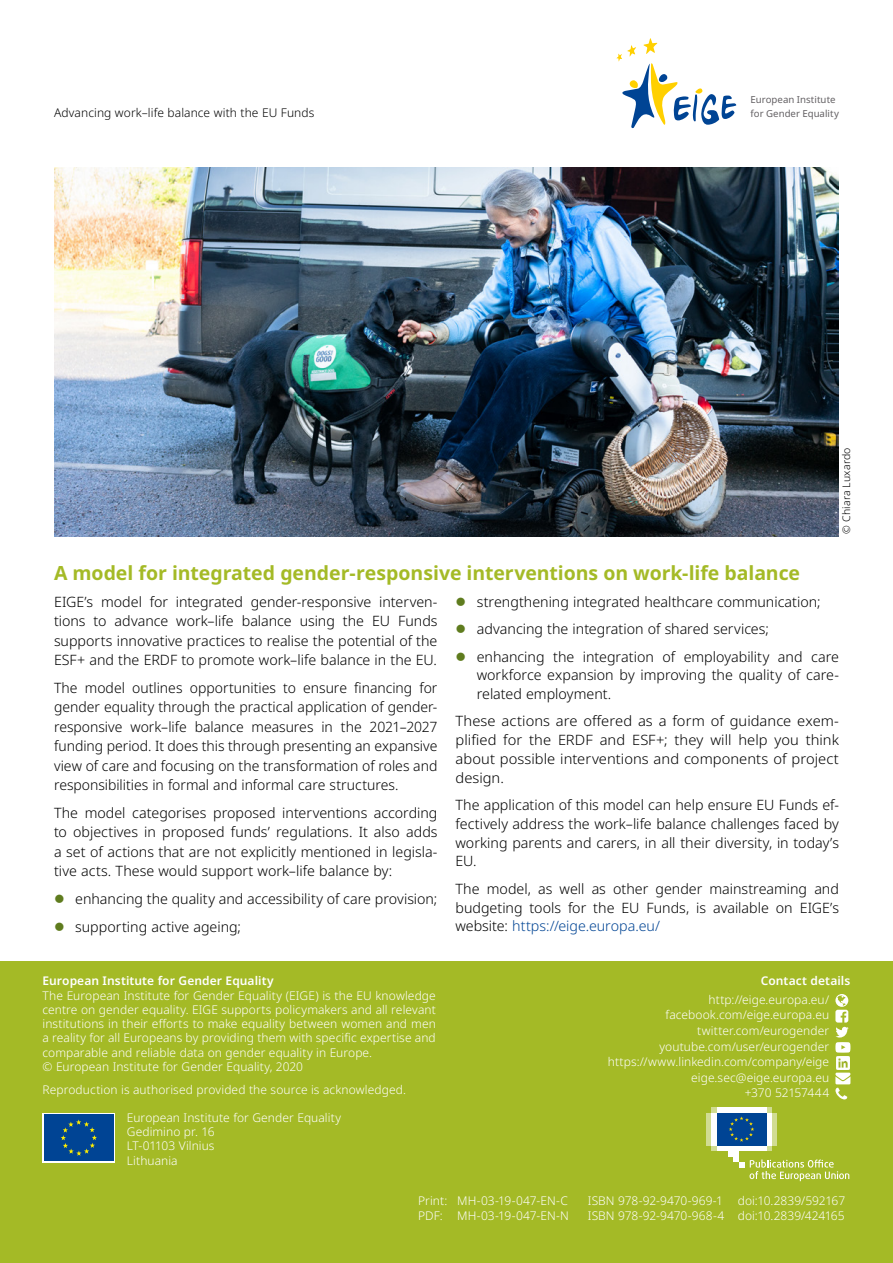
<style>
.page{position:relative;width:893px;height:1263px;background:#fff}
.page>*{position:absolute;margin:0;border:0;box-sizing:border-box;transform-origin:0 0}
.Subtitle{font:700 19.5px "Noto Sans";letter-spacing:-.005em;color:#a4ba26}
.Body_text{font:300 14.25px/19.4px "Noto Sans";color:#000;text-align:justify}
.Body_text_intro{font:300 12px/14.2px "Noto Sans";letter-spacing:.005em;color:#fff;text-align:justify}
.Body_text_intro-2{font:600 12px "Noto Sans";letter-spacing:.005em;color:#fff}
.t1{font:300 12px "Noto Sans";letter-spacing:.005em;color:#000}
.Body_text_intro-3{font:300 10.5px "Noto Sans";letter-spacing:.01em;color:#000}
.t2{font:9.6px/13.8px "Noto Sans";color:#646164}
.s1{color:#5f7c1e}
.s2{color:#004494}
</style>
<div class="page">
<svg style="left:617px;top:38px;width:119px;height:90px"></svg>
<div style="left:0;top:961px;width:893px;height:302px;background:#a4ba26"></div>
<div style="left:43px;top:1113px;width:72px;height:49px;background:#fff"></div>
<div style="left:44px;top:1114px;width:70px;height:47px;background:#004494"></div>
<svg style="left:61px;top:1119px;width:36px;height:37px"></svg>
<svg style="left:711px;top:1145px;width:61px;height:6px"></svg>
<svg style="left:711px;top:1107px;width:61px;height:6px"></svg>
<div style="left:717px;top:1107px;width:49px;height:6px;background:#fff"></div>
<div style="left:717px;top:1145px;width:49px;height:6px;background:#fff"></div>
<div style="left:766px;top:1113px;width:6px;height:32px;background:#fff"></div>
<div style="left:772px;top:1113px;width:5px;height:32px;background:#d1dc92"></div>
<div style="left:711px;top:1113px;width:6px;height:32px;background:#fff"></div>
<div style="left:706px;top:1113px;width:5px;height:32px;background:#d1dc92"></div>
<div style="left:728px;top:1145px;width:11px;height:11px;background:#fff"></div>
<div style="left:733px;top:1145px;width:6px;height:17px;background:#fff"></div>
<div style="left:717px;top:1113px;width:49px;height:32px;background:#004494"></div>
<svg style="left:729px;top:1116px;width:25px;height:26px"></svg>
<svg style="left:739px;top:1159px;width:110px;height:22px"></svg>
<svg style="left:835px;top:994px;width:15px;height:105px"></svg>
<img style="left:54px;top:168px;width:785px;height:369px">
<p class="t1" style="left:54px;top:105px;width:262px">Advancing work–life balance with the EU Funds</p>
<p class="t2" style="left:751px;top:93px;width:90px">European Institute for Gender Equality</p>
<p class="Body_text_intro-3" style="left:839px;top:533px;width:87px;rotate:-90deg">© Chiara Luxardo</p>
<p class="Subtitle" style="left:54px;top:559px;width:748px">A model for integrated gender-responsive interventions on work-life balance</p>
<p class="Body_text" style="left:54px;top:592px;width:385px">EIGE’s model for integrated gender-responsive interven&shy;tions to advance work–life balance using the EU Funds supports innovative practices to realise the potential of the ESF+ and the ERDF to promote work–life balance in the EU.</p>
<p class="Body_text" style="left:54px;top:678px;width:385px">The model outlines opportunities to ensure financing for gender equality through the practical application of gender&shy;responsive work–life balance measures in the 2021–2027 funding period. It does this through presenting an expansive view of care and focusing on the transformation of roles and responsibilities in formal and informal care structures.</p>
<p class="Body_text" style="left:54px;top:803px;width:385px">The model categorises proposed interventions according to objectives in proposed funds’ regulations. It also adds a set of actions that are not explicitly mentioned in legisla&shy;tive acts. These would support work–life balance by:</p>
<p class="Body_text" style="left:54px;top:889px;width:385px"><span class="s1">●</span> enhancing the quality and accessibility of care provision;</p>
<p class="Body_text" style="left:54px;top:917px;width:189px"><span class="s1">●</span> supporting active ageing;</p>
<p class="Body_text" style="left:455px;top:592px;width:367px"><span class="s1">●</span> strengthening integrated healthcare communication;</p>
<p class="Body_text" style="left:455px;top:620px;width:315px"><span class="s1">●</span> advancing the integration of shared services;</p>
<p class="Body_text" style="left:477px;top:647px;width:364px;line-height:18.8px;text-indent:-21px"><span class="s1">●</span> enhancing the integration of employability and care workforce expansion by improving the quality of care&shy;related employment.</p>
<p class="Body_text" style="left:455px;top:712px;width:385px;line-height:18.8px">These actions are offered as a form of guidance exem&shy;plified for the ERDF and ESF+; they will help you think about possible interventions and components of project design.</p>
<p class="Body_text" style="left:455px;top:796px;width:385px;line-height:18.8px">The application of this model can help ensure EU Funds ef&shy;fectively address the work–life balance challenges faced by working parents and carers, in all their diversity, in today’s EU.</p>
<p class="Body_text" style="left:455px;top:879px;width:385px;line-height:18.8px">The model, as well as other gender mainstreaming and budgeting tools for the EU Funds, is available on EIGE’s website: <span class="s2">https://eige.europa.eu/</span></p>
<p class="Body_text_intro-2" style="left:43px;top:972px;width:233px">European Institute for Gender Equality</p>
<p class="Body_text_intro" style="left:43px;top:988px;width:395px">The European Institute for Gender Equality (EIGE) is the EU knowledge centre on gender equality. EIGE supports policymakers and all relevant institutions in their efforts to make equality between women and men a reality for all Europeans by providing them with specific expertise and comparable and reliable data on gender equality in Europe.</p>
<p class="Body_text_intro" style="left:43px;top:1060px;width:262px">© European Institute for Gender Equality, 2020</p>
<p class="Body_text_intro" style="left:43px;top:1082px;width:365px">Reproduction is authorised provided the source is acknowledged.</p>
<p class="Body_text_intro" style="left:127px;top:1111px;width:216px">European Institute for Gender Equality</p>
<p class="Body_text_intro" style="left:127px;top:1125px;width:89px">Gedimino pr. 16</p>
<p class="Body_text_intro" style="left:127px;top:1139px;width:89px">LT-01103 Vilnius</p>
<p class="Body_text_intro" style="left:127px;top:1153px;width:52px">Lithuania</p>
<p class="Body_text_intro-2" style="left:761px;top:972px;width:91px">Contact details</p>
<p class="Body_text_intro" style="left:709px;top:993px;width:122px">http://eige.europa.eu/</p>
<p class="Body_text_intro" style="left:666px;top:1008px;width:165px">facebook.com/eige.europa.eu</p>
<p class="Body_text_intro" style="left:697px;top:1024px;width:133px">twitter.com/eurogender</p>
<p class="Body_text_intro" style="left:659px;top:1039px;width:171px">youtube.com/user/eurogender</p>
<p class="Body_text_intro" style="left:608px;top:1055px;width:223px">https://www.linkedin.com/company/eige</p>
<p class="Body_text_intro" style="left:691px;top:1070px;width:139px">eige.sec@eige.europa.eu</p>
<p class="Body_text_intro" style="left:745px;top:1086px;width:86px">+370 52157444</p>
<p class="Body_text_intro" style="left:418px;top:1194px;width:151px">Print: MH-03-19-047-EN-C</p>
<p class="Body_text_intro" style="left:588px;top:1194px;width:259px">ISBN 978-92-9470-969-1 doi:10.2839/592167</p>
<p class="Body_text_intro" style="left:418px;top:1208px;width:152px">PDF: MH-03-19-047-EN-N</p>
<p class="Body_text_intro" style="left:588px;top:1208px;width:258px">ISBN 978-92-9470-968-4 doi:10.2839/424165</p>
</div>
